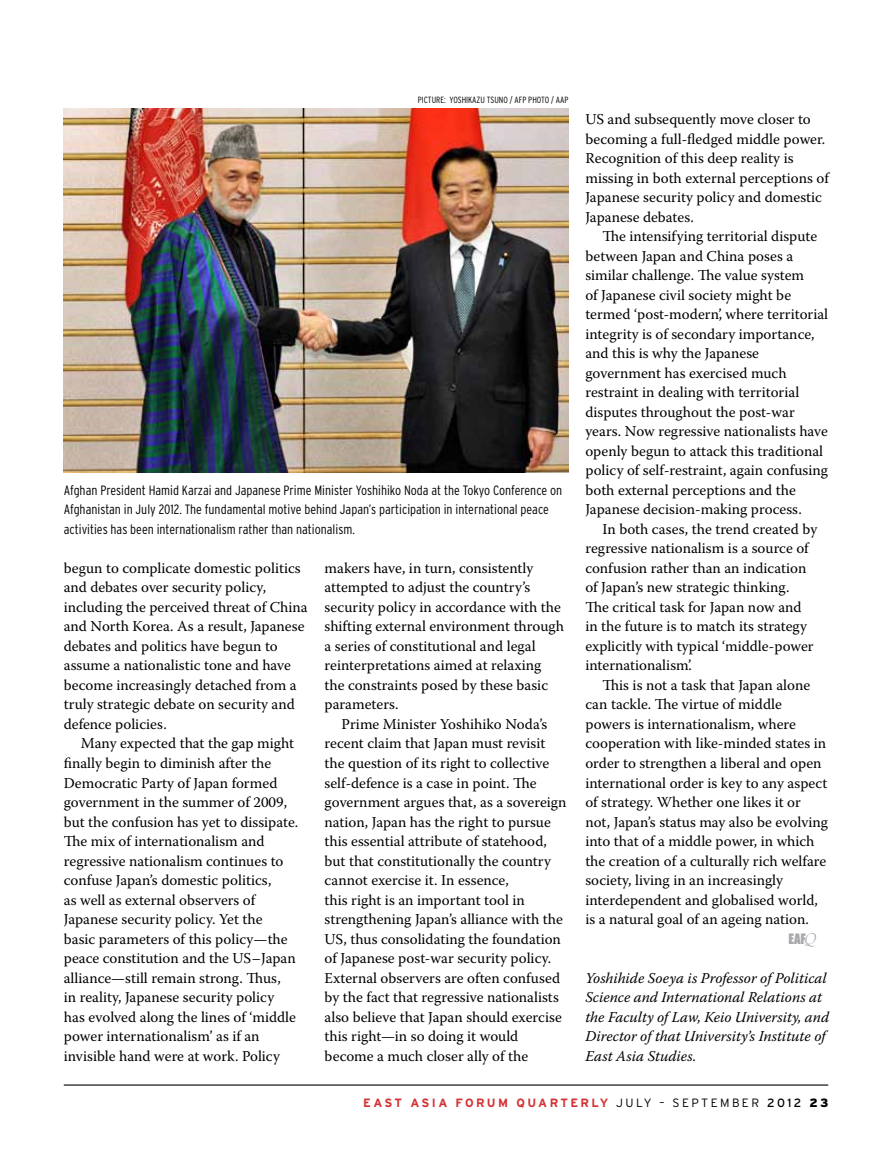
<style>
.page{position:relative;width:893px;height:1170px;background:#fff}
.page>*{position:absolute;margin:0;border:0;box-sizing:border-box;transform-origin:0 0}
.t1{font:15px/19.5px "Warnock Pro";color:#000}
.t2{font:italic 15px/19.5px "Warnock Pro";color:#000}
.t3{font:15px "Interstate Ultra Black Comp";color:#a7a9ac}
.t4{font:300 condensed 13.5px/19.5px "Interstate";color:#000}
.t5{font:700 12px "Interstate";letter-spacing:.2em;color:#d53032}
.t6{font:300 condensed 9px "Interstate";color:#000}
.s1{font-family:"Bernhard Mod SBOP";font-style:italic;font-size:16.5px}
.s2{font-weight:300;color:#000}
.s3{font-weight:400;color:#000}
.s4{font-weight:900;color:#000}
</style>
<div class="page">
<hr style="left:64px;top:1084px;width:764px;height:1px;background:#000">
<img style="left:64px;top:108px;width:504px;height:365px">
<p class="t6" style="left:418px;top:95px;width:152px">picture: yoshikazu tsuno / afp photo / aap</p>
<p class="t4" style="left:64px;top:480px;width:500px">Afghan President Hamid Karzai and Japanese Prime Minister Yoshihiko Noda at the Tokyo Conference on<br>Afghanistan in July 2012. The fundamental motive behind Japan’s participation in international peace activities has been internationalism rather than nationalism.</p>
<p class="t1" style="left:64px;top:558px;width:245px">begun to complicate domestic politics and debates over security policy, including the perceived threat of China and North Korea. As a result, Japanese debates and politics have begun to assume a nationalistic tone and have become increasingly detached from a truly strategic debate on security and defence policies.</p>
<p class="t1" style="left:64px;top:733px;width:236px;text-indent:17px">Many expected that the gap might finally begin to diminish after the Democratic Party of Japan formed government in the summer of 2009, but the confusion has yet to dissipate.<br>The mix of internationalism and regressive nationalism continues to confuse Japan’s domestic politics,<br>as well as external observers of Japanese security policy. Yet the<br>basic parameters of this policy—the peace constitution and the US –Japan alliance—still remain strong. Thus,<br>in reality, Japanese security policy has evolved along the lines of ‘middle power internationalism’ as if an invisible hand were at work. Policy</p>
<p class="t1" style="left:325px;top:558px;width:241px">makers have, in turn, consistently attempted to adjust the country’s security policy in accordance with the shifting external environment through a series of constitutional and legal reinterpretations aimed at relaxing the constraints posed by these basic parameters.</p>
<p class="t1" style="left:325px;top:714px;width:243px;text-indent:17px">Prime Minister Yoshihiko Noda’s recent claim that Japan must revisit the question of its right to collective self-defence is a case in point. The government argues that, as a sovereign nation, Japan has the right to pursue this essential attribute of statehood, but that constitutionally the country cannot exercise it. In essence,<br>this right is an important tool in strengthening Japan’s alliance with the US , thus consolidating the foundation of Japanese post-war security policy.<br>External observers are often confused by the fact that regressive nationalists also believe that Japan should exercise this right—in so doing it would become a much closer ally of the</p>
<p class="t1" style="left:585px;top:109px;width:245px">US and subsequently move closer to becoming a full-fledged middle power.<br>Recognition of this deep reality is missing in both external perceptions of Japanese security policy and domestic Japanese debates.</p>
<p class="t1" style="left:585px;top:226px;width:244px;text-indent:17px">The intensifying territorial dispute between Japan and China poses a similar challenge. The value system<br>of Japanese civil society might be termed ‘post-modern’, where territorial integrity is of secondary importance, and this is why the Japanese government has exercised much restraint in dealing with territorial disputes throughout the post-war years. Now regressive nationalists have openly begun to attack this traditional policy of self-restraint, again confusing both external perceptions and the Japanese decision-making process.</p>
<p class="t1" style="left:585px;top:519px;width:234px;text-indent:17px">In both cases, the trend created by regressive nationalism is a source of confusion rather than an indication of Japan’s new strategic thinking.<br>The critical task for Japan now and in the future is to match its strategy explicitly with typical ‘middle-power internationalism’.</p>
<p class="t1" style="left:585px;top:675px;width:244px;text-indent:17px">This is not a task that Japan alone can tackle. The virtue of middle powers is internationalism, where cooperation with like-minded states in order to strengthen a liberal and open international order is key to any aspect of strategy. Whether one likes it or not, Japan’s status may also be evolving into that of a middle power, in which the creation of a culturally rich welfare society, living in an increasingly interdependent and globalised world, is a natural goal of an ageing nation.</p>
<p class="t3" style="left:789px;top:929px;width:29px">EAF<span class="s1">Q</span></p>
<p class="t2" style="left:585px;top:967px;width:245px">Yoshihide Soeya is Professor of Political Science and International Relations at the Faculty of Law, Keio University, and Director of that University’s Institute of East Asia Studies.</p>
<p class="t5" style="left:363px;top:1095px;width:466px">EAST ASIA FORUM QUARTERLY <span class="s2">JULY – SEPTEMBER</span> <span class="s3">2012</span> <span class="s4">23</span></p>
</div>
